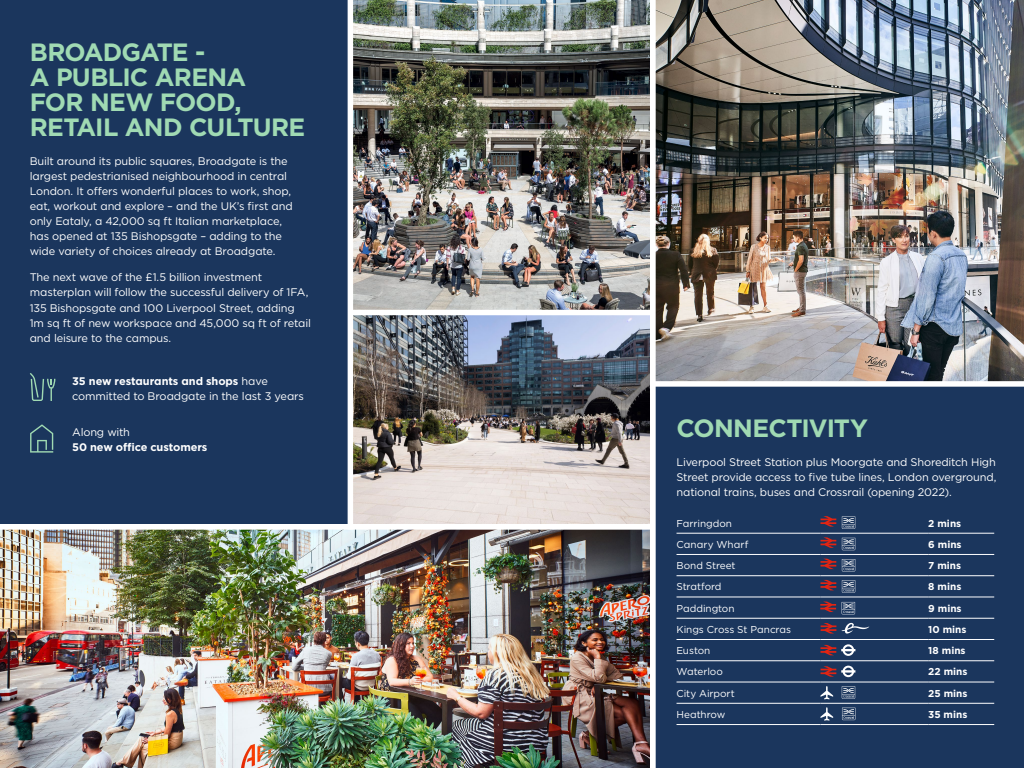
<style>
.page{position:relative;width:1024px;height:768px;background:#fff}
.page>*{position:absolute;margin:0;border:0;box-sizing:border-box;transform-origin:0 0}
.t1{font:700 25px/25px "Gotham";letter-spacing:-.035em;color:#a0dab3}
.t2{font:11px/15px "Gotham";letter-spacing:-.015em;color:#fff}
.t3{font:700 11px "Gotham";letter-spacing:-.01em;color:#fff}
.t4{font:10px "Gotham";letter-spacing:-.005em;color:#fff}
.t5{font:700 10px "Gotham";letter-spacing:.005em;color:#fff}
.s1{font-weight:700}
</style>
<div class="page">
<img style="left:353px;top:315px;width:297px;height:209px">
<img style="left:656px;top:0;width:368px;height:381px">
<div style="left:0;top:0;width:347px;height:524px;background:#1b365d"></div>
<div style="left:656px;top:387px;width:368px;height:381px;background:#1b365d"></div>
<img style="left:353px;top:0;width:297px;height:310px">
<img style="left:0;top:530px;width:650px;height:238px">
<svg style="left:30px;top:373px;width:25px;height:28px"></svg>
<svg style="left:30px;top:424px;width:23px;height:29px"></svg>
<hr style="left:677px;top:533px;width:144px;height:1px;background:#fff">
<hr style="left:821px;top:533px;width:107px;height:1px;background:#fff">
<hr style="left:928px;top:533px;width:66px;height:1px;background:#fff">
<hr style="left:677px;top:554px;width:144px;height:1px;background:#fff">
<hr style="left:821px;top:554px;width:107px;height:1px;background:#fff">
<hr style="left:928px;top:554px;width:66px;height:1px;background:#fff">
<hr style="left:677px;top:576px;width:144px;height:1px;background:#fff">
<hr style="left:821px;top:576px;width:107px;height:1px;background:#fff">
<hr style="left:928px;top:576px;width:66px;height:1px;background:#fff">
<hr style="left:677px;top:597px;width:144px;height:1px;background:#fff">
<hr style="left:821px;top:597px;width:107px;height:1px;background:#fff">
<hr style="left:928px;top:597px;width:66px;height:1px;background:#fff">
<hr style="left:677px;top:618px;width:144px;height:1px;background:#fff">
<hr style="left:821px;top:618px;width:107px;height:1px;background:#fff">
<hr style="left:928px;top:618px;width:66px;height:1px;background:#fff">
<hr style="left:677px;top:639px;width:144px;height:1px;background:#fff">
<hr style="left:821px;top:639px;width:107px;height:1px;background:#fff">
<hr style="left:928px;top:639px;width:66px;height:1px;background:#fff">
<hr style="left:677px;top:661px;width:144px;height:1px;background:#fff">
<hr style="left:821px;top:661px;width:107px;height:1px;background:#fff">
<hr style="left:928px;top:661px;width:66px;height:1px;background:#fff">
<hr style="left:677px;top:682px;width:144px;height:1px;background:#fff">
<hr style="left:821px;top:682px;width:107px;height:1px;background:#fff">
<hr style="left:928px;top:682px;width:66px;height:1px;background:#fff">
<hr style="left:677px;top:703px;width:144px;height:1px;background:#fff">
<hr style="left:821px;top:703px;width:107px;height:1px;background:#fff">
<hr style="left:928px;top:703px;width:66px;height:1px;background:#fff">
<hr style="left:677px;top:724px;width:144px;height:1px;background:#fff">
<hr style="left:821px;top:724px;width:107px;height:1px;background:#fff">
<hr style="left:928px;top:724px;width:66px;height:1px;background:#fff">
<svg style="left:821px;top:516px;width:15px;height:11px"></svg>
<svg style="left:842px;top:517px;width:13px;height:12px"></svg>
<svg style="left:821px;top:537px;width:15px;height:11px"></svg>
<svg style="left:842px;top:538px;width:13px;height:12px"></svg>
<svg style="left:821px;top:559px;width:15px;height:10px"></svg>
<svg style="left:842px;top:559px;width:13px;height:13px"></svg>
<svg style="left:821px;top:580px;width:15px;height:10px"></svg>
<svg style="left:842px;top:580px;width:13px;height:13px"></svg>
<svg style="left:821px;top:686px;width:12px;height:13px"></svg>
<svg style="left:842px;top:686px;width:13px;height:13px"></svg>
<svg style="left:821px;top:707px;width:12px;height:14px"></svg>
<svg style="left:842px;top:708px;width:13px;height:12px"></svg>
<svg style="left:821px;top:623px;width:15px;height:11px"></svg>
<svg style="left:842px;top:623px;width:27px;height:11px"></svg>
<svg style="left:820px;top:602px;width:16px;height:10px"></svg>
<svg style="left:842px;top:602px;width:13px;height:12px"></svg>
<svg style="left:821px;top:666px;width:34px;height:11px"></svg>
<svg style="left:821px;top:644px;width:34px;height:12px"></svg>
<h1 class="t1" style="left:30px;top:39px;width:277px">BROADGATE -<br>A PUBLIC ARENA<br>FOR NEW FOOD,<br>RETAIL AND CULTURE</h1>
<p class="t2" style="left:30px;top:154px;width:264px">Built around its public squares, Broadgate is the largest pedestrianised neighbourhood in central London. It offers wonderful places to work, shop, eat, workout and explore – and the UK’s first and only Eataly, a 42,000 sq ft Italian marketplace, has opened at 135 Bishopsgate – adding to the wide variety of choices already at Broadgate.</p>
<p class="t2" style="left:30px;top:270px;width:283px">The next wave of the £1.5 billion investment masterplan will follow the successful delivery of 1FA, 135 Bishopsgate and 100 Liverpool Street, adding 1m sq ft of new workspace and 45,000 sq ft of retail and leisure to the campus.</p>
<p class="t2" style="left:72px;top:373px;width:233px"><span class="s1">35 new restaurants and shops</span> have committed to Broadgate in the last 3 years</p>
<p class="t2" style="left:72px;top:424px;width:59px">Along with</p>
<p class="t3" style="left:72px;top:440px;width:137px">50 new office customers</p>
<h1 class="t1" style="left:677px;top:415px;width:193px">CONNECTIVITY</h1>
<p class="t2" style="left:677px;top:454px;width:321px;text-align:justify">Liverpool Street Station plus Moorgate and Shoreditch High Street provide access to five tube lines, London overground, national trains, buses and Crossrail (opening 2022).</p>
<p class="t4" style="left:677px;top:517px;width:57px">Farringdon</p>
<p class="t5" style="left:928px;top:516px;width:35px">2 mins</p>
<p class="t4" style="left:677px;top:538px;width:73px">Canary Wharf</p>
<p class="t5" style="left:928px;top:538px;width:35px">6 mins</p>
<p class="t4" style="left:677px;top:559px;width:61px">Bond Street</p>
<p class="t5" style="left:928px;top:559px;width:35px">7 mins</p>
<p class="t4" style="left:677px;top:580px;width:47px">Stratford</p>
<p class="t5" style="left:928px;top:580px;width:35px">8 mins</p>
<p class="t4" style="left:677px;top:602px;width:59px">Paddington</p>
<p class="t5" style="left:928px;top:601px;width:35px">9 mins</p>
<p class="t4" style="left:677px;top:623px;width:116px">Kings Cross St Pancras</p>
<p class="t5" style="left:928px;top:623px;width:40px">10 mins</p>
<p class="t4" style="left:677px;top:644px;width:35px">Euston</p>
<p class="t5" style="left:928px;top:644px;width:39px">18 mins</p>
<p class="t4" style="left:677px;top:665px;width:48px">Waterloo</p>
<p class="t5" style="left:928px;top:665px;width:41px">22 mins</p>
<p class="t4" style="left:677px;top:687px;width:60px">City Airport</p>
<p class="t5" style="left:928px;top:686px;width:41px">25 mins</p>
<p class="t4" style="left:677px;top:708px;width:50px">Heathrow</p>
<p class="t5" style="left:928px;top:708px;width:41px">35 mins</p>
</div>
